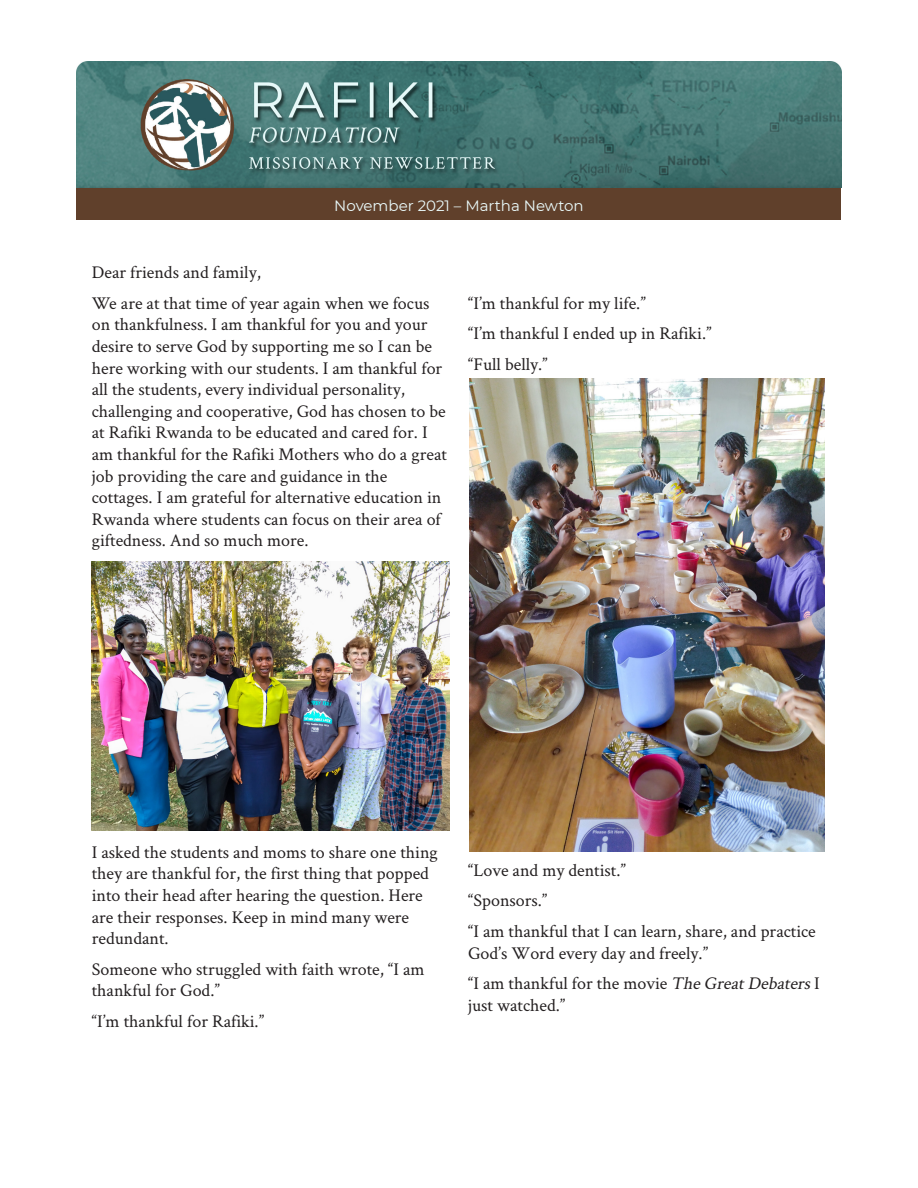
<style>
.page{position:relative;width:918px;height:1188px;background:#fff}
.page>*{position:absolute;margin:0;border:0;box-sizing:border-box;transform-origin:0 0}
.Body_copy{font:18px/21.6px "Crimson Text";color:#231f20}
.Dear_friends{font:18px "Crimson Text";color:#231f20}
.Date_and_Name{font:15px "Montserrat";color:#eafafa}
.s1{font-style:italic}
</style>
<div class="page">
<div style="left:76px;top:188px;width:766px;height:31px;background:#60402b"></div>
<img style="left:92px;top:562px;width:358px;height:268px">
<img style="left:470px;top:379px;width:354px;height:473px">
<img style="left:76px;top:61px;width:765px;height:127px">
<p class="Date_and_Name" style="left:334px;top:195px;width:251px">November 2021 – Martha Newton</p>
<p class="Dear_friends" style="left:92px;top:260px;width:171px">Dear friends and family,</p>
<p class="Body_copy" style="left:92px;top:292px;width:357px">We are at that time of year again when we focus on thankfulness. I am thankful for you and your desire to serve God by supporting me so I can be here working with our students. I am thankful for all the students, every individual personality, challenging and cooperative, God has chosen to be at Rafiki Rwanda to be educated and cared for. I am thankful for the Rafiki Mothers who do a great job providing the care and guidance in the cottages. I am grateful for alternative education in Rwanda where students can focus on their area of giftedness. And so much more.</p>
<p class="Body_copy" style="left:468px;top:292px;width:179px">“I’m thankful for my life.”</p>
<p class="Body_copy" style="left:468px;top:322px;width:245px">“I’m thankful I ended up in Rafiki.”</p>
<p class="Body_copy" style="left:468px;top:353px;width:81px">“Full belly.”</p>
<p class="Body_copy" style="left:92px;top:841px;width:348px">I asked the students and moms to share one thing they are thankful for, the first thing that popped into their head after hearing the question. Here are their responses. Keep in mind many were redundant.</p>
<p class="Body_copy" style="left:92px;top:958px;width:334px">Someone who struggled with faith wrote, “I am thankful for God.”</p>
<p class="Body_copy" style="left:92px;top:1010px;width:174px">“I’m thankful for Rafiki.”</p>
<p class="Body_copy" style="left:468px;top:859px;width:159px">“Love and my dentist.”</p>
<p class="Body_copy" style="left:468px;top:889px;width:81px">“Sponsors.”</p>
<p class="Body_copy" style="left:468px;top:920px;width:349px">“I am thankful that I can learn, share, and practice<br>God’s Word every day and freely.”</p>
<p class="Body_copy" style="left:468px;top:972px;width:353px">“I am thankful for the movie <span class="s1">TheGreatDebaters</span>I just watched.”</p>
</div>
